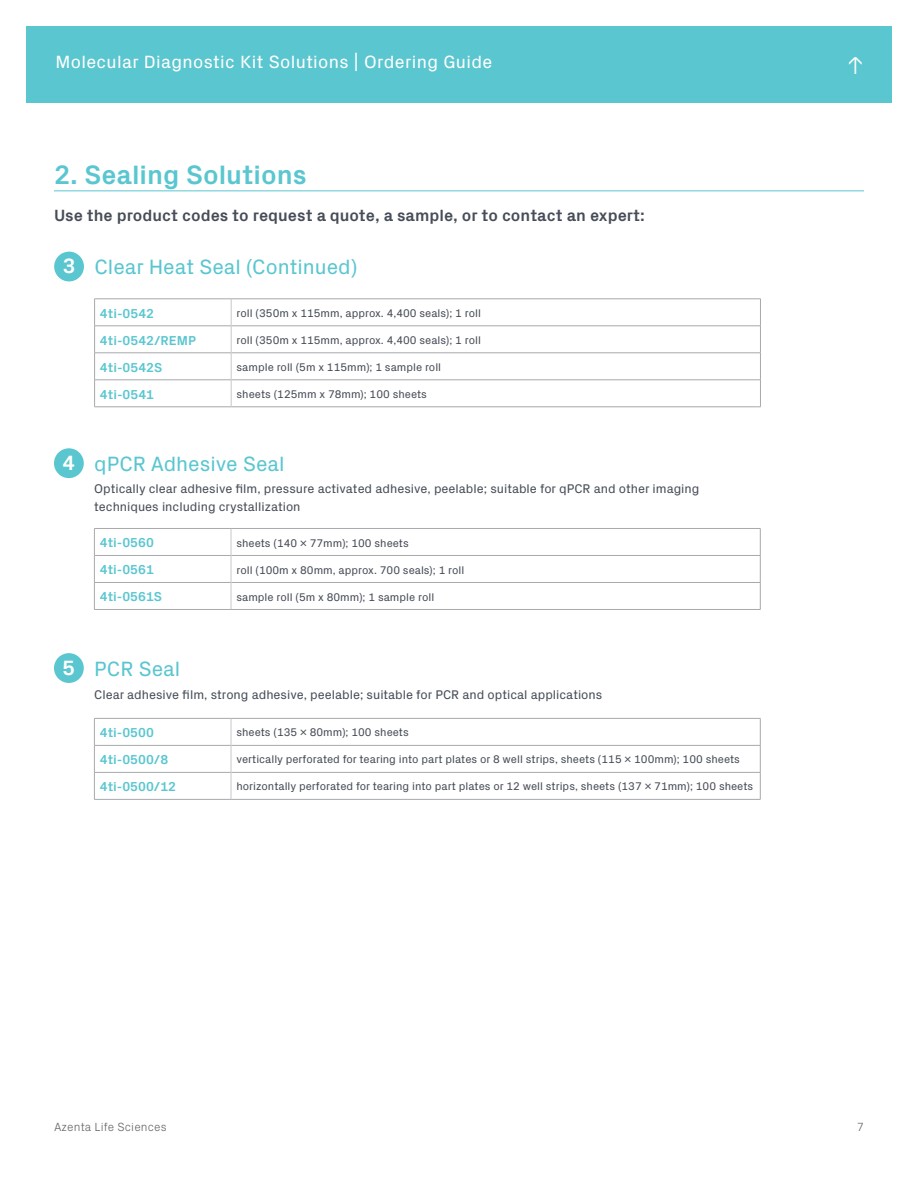
<style>
.page{position:relative;width:918px;height:1188px;background:#fff}
.page>*{position:absolute;margin:0;border:0;box-sizing:border-box;transform-origin:0 0}
.t1{font:700 27px "Px Grotesk";color:#5ac6d0}
.t2{font:300 24.75px "Px Grotesk";color:#fff}
.t3{font:21px "Px Grotesk";color:#5ac6d0}
.t4{font:700 21px "Px Grotesk";color:#fff}
.t5{font:18px "Px Grotesk";letter-spacing:.02em;color:#fff}
.t6{font:700 16.5px "Px Grotesk";color:#474d58}
.t7{font:700 13.2px "Px Grotesk";color:#5ac6d0}
.t8{font:12.75px/18px "Px Grotesk";color:#474d58}
.t9{font:300 12px "Px Grotesk";letter-spacing:.01em;color:#676a6a}
.t10{font:11.25px "Px Grotesk";color:#474d57}
.s1{font-weight:700;color:#fff}
</style>
<div class="page">
<div style="left:26px;top:26px;width:866px;height:76px;background:#5ac6d0"></div>
<div style="left:54px;top:252px;width:30px;height:29px;background:#5ac6d0;border-radius:50%"></div>
<hr style="left:94px;top:299px;width:137px;height:1px;background:#a7a9ac">
<hr style="left:94px;top:326px;width:137px;height:1px;background:#a7a9ac">
<hr style="left:94px;top:353px;width:137px;height:1px;background:#a7a9ac">
<hr style="left:94px;top:380px;width:137px;height:1px;background:#a7a9ac">
<svg style="left:94px;top:300px;width:1px;height:107px"></svg>
<hr style="left:94px;top:407px;width:137px;height:1px;background:#a7a9ac">
<hr style="left:231px;top:299px;width:530px;height:1px;background:#a7a9ac">
<hr style="left:231px;top:326px;width:530px;height:1px;background:#a7a9ac">
<hr style="left:231px;top:353px;width:530px;height:1px;background:#a7a9ac">
<hr style="left:231px;top:380px;width:530px;height:1px;background:#a7a9ac">
<svg style="left:760px;top:300px;width:1px;height:107px"></svg>
<hr style="left:231px;top:407px;width:530px;height:1px;background:#a7a9ac">
<svg style="left:231px;top:299px;width:1px;height:108px"></svg>
<div style="left:54px;top:448px;width:30px;height:30px;background:#5ac6d0;border-radius:50%"></div>
<div style="left:54px;top:653px;width:30px;height:30px;background:#5ac6d0;border-radius:50%"></div>
<hr style="left:94px;top:528px;width:137px;height:1px;background:#a7a9ac">
<hr style="left:94px;top:555px;width:137px;height:1px;background:#a7a9ac">
<hr style="left:94px;top:582px;width:137px;height:1px;background:#a7a9ac">
<svg style="left:94px;top:529px;width:1px;height:80px"></svg>
<hr style="left:94px;top:609px;width:137px;height:1px;background:#a7a9ac">
<hr style="left:231px;top:528px;width:529px;height:1px;background:#a7a9ac">
<hr style="left:231px;top:555px;width:529px;height:1px;background:#a7a9ac">
<hr style="left:231px;top:582px;width:529px;height:1px;background:#a7a9ac">
<svg style="left:760px;top:529px;width:1px;height:80px"></svg>
<hr style="left:231px;top:609px;width:529px;height:1px;background:#a7a9ac">
<svg style="left:231px;top:529px;width:1px;height:80px"></svg>
<hr style="left:94px;top:718px;width:137px;height:1px;background:#a7a9ac">
<hr style="left:94px;top:745px;width:137px;height:1px;background:#a7a9ac">
<hr style="left:94px;top:772px;width:137px;height:1px;background:#a7a9ac">
<svg style="left:94px;top:719px;width:1px;height:80px"></svg>
<hr style="left:94px;top:799px;width:137px;height:1px;background:#a7a9ac">
<hr style="left:231px;top:718px;width:529px;height:1px;background:#a7a9ac">
<hr style="left:231px;top:745px;width:529px;height:1px;background:#a7a9ac">
<hr style="left:231px;top:772px;width:529px;height:1px;background:#a7a9ac">
<svg style="left:760px;top:719px;width:1px;height:80px"></svg>
<hr style="left:231px;top:799px;width:529px;height:1px;background:#a7a9ac">
<svg style="left:231px;top:719px;width:1px;height:80px"></svg>
<hr style="left:54px;top:190px;width:810px;height:1px;background:#5ac6d0">
<h3 class="t5" style="left:56px;top:49px;width:438px">Molecular Diagnostic Kit Solutions | Ordering Guide</h3>
<h2 class="t2" style="left:847px;top:48px;width:19px">↑</h2>
<h1 class="t1" style="left:54px;top:155px;width:254px">2. Sealing Solutions</h1>
<h3 class="t6" style="left:54px;top:204px;width:593px">Use the product codes to request a quote, a sample, or to contact an expert:</h3>
<h3 class="t3" style="left:63px;top:251px;width:296px"><span class="s1">3</span> Clear Heat Seal (Continued)</h3>
<p class="t7" style="left:100px;top:304px;width:56px">4ti-0542</p>
<p class="t10" style="left:237px;top:305px;width:246px">roll (350m x 115mm, approx. 4,400 seals); 1 roll</p>
<p class="t7" style="left:100px;top:331px;width:98px">4ti-0542/REMP</p>
<p class="t10" style="left:237px;top:332px;width:246px">roll (350m x 115mm, approx. 4,400 seals); 1 roll</p>
<p class="t7" style="left:100px;top:358px;width:64px">4ti-0542S</p>
<p class="t10" style="left:237px;top:359px;width:206px">sample roll (5m x 115mm); 1 sample roll</p>
<p class="t7" style="left:100px;top:385px;width:56px">4ti-0541</p>
<p class="t10" style="left:237px;top:386px;width:192px">sheets (125mm x 78mm); 100 sheets</p>
<h3 class="t4" style="left:63px;top:448px;width:14px">4</h3>
<h3 class="t3" style="left:94px;top:448px;width:192px">qPCR Adhesive Seal</h3>
<p class="t8" style="left:94px;top:479px;width:607px">Optically clear adhesive film, pressure activated adhesive, peelable; suitable for qPCR and other imaging techniques including crystallization</p>
<p class="t7" style="left:100px;top:533px;width:56px">4ti-0560</p>
<p class="t10" style="left:236px;top:535px;width:174px">sheets (140 x 77mm); 100 sheets</p>
<p class="t7" style="left:100px;top:560px;width:56px">4ti-0561</p>
<p class="t10" style="left:236px;top:562px;width:230px">roll (100m x 80mm, approx. 700 seals); 1 roll</p>
<p class="t7" style="left:100px;top:587px;width:64px">4ti-0561S</p>
<p class="t10" style="left:236px;top:589px;width:199px">sample roll (5m x 80mm); 1 sample roll</p>
<h3 class="t4" style="left:63px;top:653px;width:14px">5</h3>
<h3 class="t3" style="left:94px;top:654px;width:88px">PCR Seal</h3>
<p class="t8" style="left:94px;top:684px;width:510px">Clear adhesive film, strong adhesive, peelable; suitable for PCR and optical applications</p>
<p class="t7" style="left:100px;top:723px;width:56px">4ti-0500</p>
<p class="t10" style="left:236px;top:724px;width:174px">sheets (135 x 80mm); 100 sheets</p>
<p class="t7" style="left:100px;top:750px;width:70px">4ti-0500/8</p>
<p class="t10" style="left:236px;top:751px;width:505px">vertically perforated for tearing into part plates or 8 well strips, sheets (115 x 100mm); 100 sheets</p>
<p class="t7" style="left:100px;top:777px;width:78px">4ti-0500/12</p>
<p class="t10" style="left:236px;top:778px;width:518px">horizontally perforated for tearing into part plates or 12 well strips, sheets (137 x 71mm); 100 sheets</p>
<p class="t9" style="left:54px;top:1118px;width:114px">Azenta Life Sciences</p>
<p class="t9" style="left:857px;top:1118px;width:9px">7</p>
</div>
